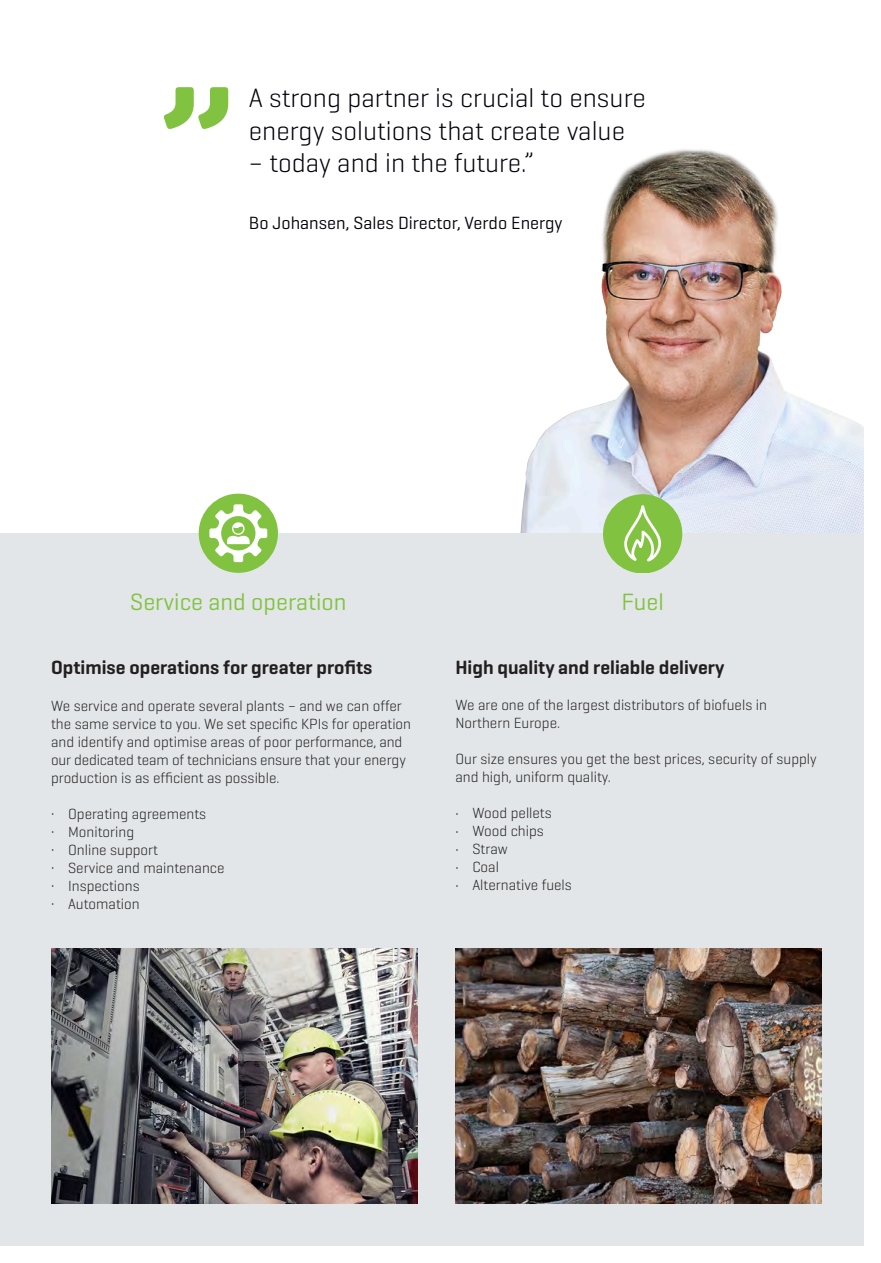
<style>
.page{position:relative;width:881px;height:1263px;background:#fff}
.page>*{position:absolute;margin:0;border:0;box-sizing:border-box;transform-origin:0 0}
.t1{font:300 27px/32.4px "Geogrotesque";color:#00000b}
.t2{font:24px "Geogrotesque";color:#81c340}
.t3{font:600 19.5px "Geogrotesque";color:#231f20}
.t4{font:18px "Geogrotesque";color:#00000b}
.t5{font:300 15px/18px "Geogrotesque";color:#231f20}
.s1{font-weight:400}
</style>
<div class="page">
<img style="left:520px;top:149px;width:343px;height:384px">
<div style="left:0;top:533px;width:863px;height:713px;background:#e3e6e8"></div>
<svg style="left:163px;top:87px;width:65px;height:42px"></svg>
<div style="left:199px;top:494px;width:79px;height:79px;background:#81c340;border-radius:50%"></div>
<svg style="left:209px;top:504px;width:58px;height:58px"></svg>
<div style="left:602px;top:494px;width:80px;height:79px;background:#81c340;border-radius:50%"></div>
<svg style="left:625px;top:494px;width:37px;height:68px"></svg>
<img style="left:51px;top:948px;width:366px;height:255px">
<img style="left:455px;top:948px;width:366px;height:255px">
<p class="t1" style="left:249px;top:81px;width:398px">A strong partner is crucial to ensure energy solutions that create value</p>
<p class="t1" style="left:249px;top:146px;width:286px">– today and in the future.”</p>
<p class="t4" style="left:249px;top:212px;width:315px">Bo Johansen, Sales Director, Verdo Energy</p>
<p class="t2" style="left:130px;top:587px;width:218px">Service and operation</p>
<p class="t2" style="left:621px;top:587px;width:44px">Fuel</p>
<p class="t3" style="left:51px;top:655px;width:323px">Optimise operations for greater profits</p>
<p class="t5" style="left:51px;top:697px;width:361px">We service and operate several plants – and we can offer the same service to you. We set specific KPIs for operation and identify and optimise areas of poor performance, and our dedicated team of technicians ensure that your energy production is as efficient as possible.</p>
<p class="t5" style="left:51px;top:805px;width:157px"><span class="s1">·</span> Operating agreements</p>
<p class="t5" style="left:51px;top:823px;width:85px"><span class="s1">·</span> Monitoring</p>
<p class="t5" style="left:51px;top:841px;width:108px"><span class="s1">·</span> Online support</p>
<p class="t5" style="left:51px;top:859px;width:175px"><span class="s1">·</span> Service and maintenance</p>
<p class="t5" style="left:51px;top:877px;width:90px"><span class="s1">·</span> Inspections</p>
<p class="t5" style="left:51px;top:895px;width:90px"><span class="s1">·</span> Automation</p>
<p class="t3" style="left:455px;top:655px;width:270px">High quality and reliable delivery</p>
<p class="t5" style="left:455px;top:695px;width:313px">We are one of the largest distributors of biofuels in<br>Northern Europe.</p>
<p class="t5" style="left:455px;top:749px;width:363px">Our size ensures you get the best prices, security of supply and high, uniform quality.</p>
<p class="t5" style="left:455px;top:803px;width:98px"><span class="s1">·</span> Wood pellets</p>
<p class="t5" style="left:455px;top:821px;width:90px"><span class="s1">·</span> Wood chips</p>
<p class="t5" style="left:455px;top:839px;width:54px"><span class="s1">·</span> Straw</p>
<p class="t5" style="left:455px;top:857px;width:45px"><span class="s1">·</span> Coal</p>
<p class="t5" style="left:455px;top:875px;width:118px"><span class="s1">·</span> Alternative fuels</p>
</div>
